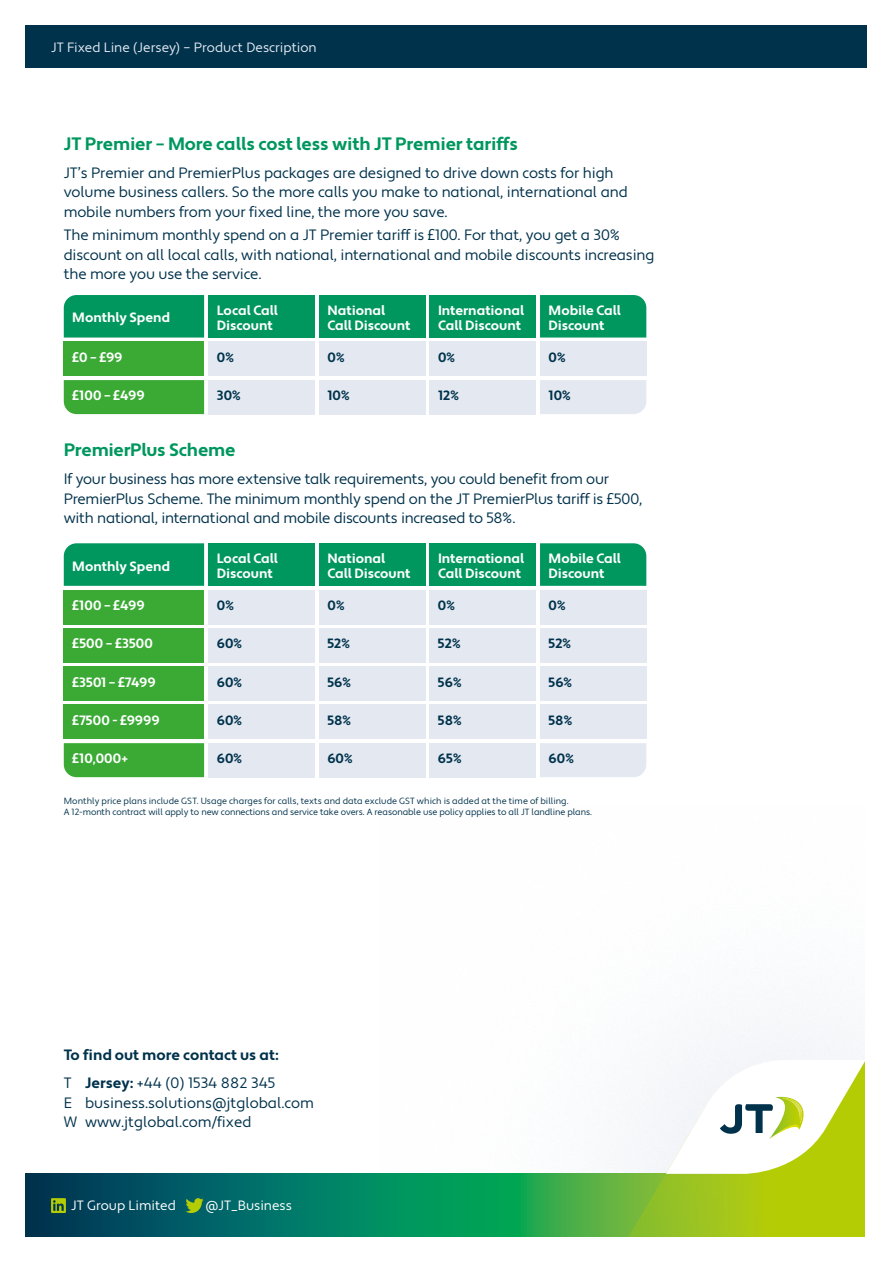
<style>
.page{position:relative;width:893px;height:1263px;background:#fff}
.page>*{position:absolute;margin:0;border:0;box-sizing:border-box;transform-origin:0 0}
.t1{font:700 18px "Apertura";letter-spacing:-.01em;color:#00975f}
.t2{font:15px/19.5px "Apertura";letter-spacing:-.01em;color:#00324c}
.t3{font:700 15px/28px "Apertura";color:#00324c}
.t4{font:700 13.5px/15px "Apertura";letter-spacing:-.005em;color:#fff}
.t5{font:700 13.5px "Apertura";letter-spacing:-.005em;color:#00324c}
.t6{font:13.5px "Apertura";color:#e4e9f1}
.t7{font:13.5px "Apertura";color:#fff}
.t8{font:9px/10.5px "Apertura";letter-spacing:-.01em;color:#00324c}
.s1{font-weight:400}
</style>
<div class="page">
<svg style="left:26px;top:1174px;width:602px;height:63px;background:#0c7d5b"></svg>
<svg style="left:628px;top:1057px;width:237px;height:180px"></svg>
<img style="left:780px;top:1098px;width:23px;height:25px">
<svg style="left:51px;top:1198px;width:15px;height:15px"></svg>
<svg style="left:185px;top:1198px;width:19px;height:15px"></svg>
<div style="left:26px;top:26px;width:841px;height:42px;background:#00324c"></div>
<div style="left:64px;top:295px;width:140px;height:43px;background:#00975f"></div>
<div style="left:64px;top:543px;width:140px;height:43px;background:#00975f"></div>
<div style="left:64px;top:342px;width:140px;height:34px;background:#3aaa35"></div>
<div style="left:64px;top:590px;width:140px;height:34px;background:#3aaa35"></div>
<div style="left:64px;top:628px;width:140px;height:34px;background:#3aaa35"></div>
<div style="left:64px;top:667px;width:140px;height:34px;background:#3aaa35"></div>
<div style="left:64px;top:705px;width:140px;height:34px;background:#3aaa35"></div>
<div style="left:64px;top:380px;width:140px;height:34px;background:#3aaa35"></div>
<div style="left:64px;top:743px;width:140px;height:34px;background:#3aaa35"></div>
<div style="left:208px;top:295px;width:107px;height:43px;background:#00975f"></div>
<div style="left:208px;top:543px;width:107px;height:43px;background:#00975f"></div>
<div style="left:208px;top:342px;width:107px;height:34px;background:#e4e9f1"></div>
<div style="left:208px;top:590px;width:107px;height:34px;background:#e4e9f1"></div>
<div style="left:208px;top:628px;width:107px;height:34px;background:#e4e9f1"></div>
<div style="left:208px;top:667px;width:107px;height:34px;background:#e4e9f1"></div>
<div style="left:208px;top:705px;width:107px;height:34px;background:#e4e9f1"></div>
<div style="left:208px;top:380px;width:107px;height:34px;background:#e4e9f1"></div>
<div style="left:208px;top:743px;width:107px;height:34px;background:#e4e9f1"></div>
<div style="left:319px;top:295px;width:106px;height:43px;background:#00975f"></div>
<div style="left:319px;top:543px;width:106px;height:43px;background:#00975f"></div>
<div style="left:319px;top:342px;width:106px;height:34px;background:#e4e9f1"></div>
<div style="left:319px;top:590px;width:106px;height:34px;background:#e4e9f1"></div>
<div style="left:319px;top:628px;width:106px;height:34px;background:#e4e9f1"></div>
<div style="left:319px;top:667px;width:106px;height:34px;background:#e4e9f1"></div>
<div style="left:319px;top:705px;width:106px;height:34px;background:#e4e9f1"></div>
<div style="left:319px;top:380px;width:106px;height:34px;background:#e4e9f1"></div>
<div style="left:319px;top:743px;width:106px;height:34px;background:#e4e9f1"></div>
<div style="left:429px;top:295px;width:107px;height:43px;background:#00975f"></div>
<div style="left:429px;top:543px;width:107px;height:43px;background:#00975f"></div>
<div style="left:429px;top:342px;width:107px;height:34px;background:#e4e9f1"></div>
<div style="left:429px;top:590px;width:107px;height:34px;background:#e4e9f1"></div>
<div style="left:429px;top:628px;width:107px;height:34px;background:#e4e9f1"></div>
<div style="left:429px;top:667px;width:107px;height:34px;background:#e4e9f1"></div>
<div style="left:429px;top:705px;width:107px;height:34px;background:#e4e9f1"></div>
<div style="left:429px;top:380px;width:107px;height:34px;background:#e4e9f1"></div>
<div style="left:429px;top:743px;width:107px;height:34px;background:#e4e9f1"></div>
<div style="left:540px;top:295px;width:106px;height:43px;background:#00975f"></div>
<div style="left:540px;top:543px;width:106px;height:43px;background:#00975f"></div>
<div style="left:540px;top:342px;width:106px;height:34px;background:#e4e9f1"></div>
<div style="left:540px;top:590px;width:106px;height:34px;background:#e4e9f1"></div>
<div style="left:540px;top:628px;width:106px;height:34px;background:#e4e9f1"></div>
<div style="left:540px;top:667px;width:106px;height:34px;background:#e4e9f1"></div>
<div style="left:540px;top:705px;width:106px;height:34px;background:#e4e9f1"></div>
<div style="left:540px;top:380px;width:106px;height:34px;background:#e4e9f1"></div>
<div style="left:540px;top:743px;width:106px;height:34px;background:#e4e9f1"></div>
<p class="t6" style="left:51px;top:39px;width:267px">JT Fixed Line (Jersey) – Product Description</p>
<p class="t1" style="left:64px;top:132px;width:456px">JT Premier – More calls cost less with JT Premier tariffs</p>
<p class="t2" style="left:64px;top:163px;width:565px">JT’s Premier and PremierPlus packages are designed to drive down costs for high volume business callers. So the more calls you make to national, international and mobile numbers from your fixed line, the more you save.</p>
<p class="t2" style="left:64px;top:226px;width:592px">The minimum monthly spend on a JT Premier tariff is £100. For that, you get a 30% discount on all local calls, with national, international and mobile discounts increasing the more you use the service.</p>
<p class="t4" style="left:72px;top:311px;width:99px">Monthly Spend</p>
<p class="t4" style="left:217px;top:303px;width:63px">Local Call<br>Discount</p>
<p class="t4" style="left:327px;top:303px;width:85px">National<br>Call Discount</p>
<p class="t4" style="left:438px;top:303px;width:88px">International<br>Call Discount</p>
<p class="t4" style="left:549px;top:303px;width:74px">Mobile Call<br>Discount</p>
<p class="t4" style="left:72px;top:350px;width:52px">£0 – £99</p>
<p class="t5" style="left:217px;top:349px;width:19px">0%</p>
<p class="t5" style="left:327px;top:349px;width:19px">0%</p>
<p class="t5" style="left:438px;top:349px;width:19px">0%</p>
<p class="t5" style="left:549px;top:349px;width:19px">0%</p>
<p class="t4" style="left:72px;top:388px;width:74px">£100 – £499</p>
<p class="t5" style="left:217px;top:387px;width:26px">30%</p>
<p class="t5" style="left:327px;top:387px;width:24px">10%</p>
<p class="t5" style="left:438px;top:387px;width:23px">12%</p>
<p class="t5" style="left:549px;top:387px;width:24px">10%</p>
<p class="t1" style="left:64px;top:439px;width:173px">PremierPlus Scheme</p>
<p class="t2" style="left:64px;top:470px;width:580px">If your business has more extensive talk requirements, you could benefit from our<br>PremierPlus Scheme. The minimum monthly spend on the JT PremierPlus tariff is £500, with national, international and mobile discounts increased to 58%.</p>
<p class="t4" style="left:72px;top:559px;width:99px">Monthly Spend</p>
<p class="t4" style="left:217px;top:551px;width:63px">Local Call<br>Discount</p>
<p class="t4" style="left:327px;top:551px;width:85px">National<br>Call Discount</p>
<p class="t4" style="left:438px;top:551px;width:88px">International<br>Call Discount</p>
<p class="t4" style="left:549px;top:551px;width:74px">Mobile Call<br>Discount</p>
<p class="t4" style="left:72px;top:598px;width:74px">£100 – £499</p>
<p class="t5" style="left:217px;top:597px;width:19px">0%</p>
<p class="t5" style="left:327px;top:597px;width:19px">0%</p>
<p class="t5" style="left:438px;top:597px;width:19px">0%</p>
<p class="t5" style="left:549px;top:597px;width:19px">0%</p>
<p class="t4" style="left:72px;top:637px;width:82px">£500 – £3500</p>
<p class="t5" style="left:217px;top:635px;width:27px">60%</p>
<p class="t5" style="left:327px;top:635px;width:24px">52%</p>
<p class="t5" style="left:438px;top:635px;width:24px">52%</p>
<p class="t5" style="left:549px;top:635px;width:24px">52%</p>
<p class="t4" style="left:72px;top:675px;width:85px">£3501 – £7499</p>
<p class="t5" style="left:217px;top:674px;width:27px">60%</p>
<p class="t5" style="left:327px;top:674px;width:25px">56%</p>
<p class="t5" style="left:438px;top:674px;width:25px">56%</p>
<p class="t5" style="left:549px;top:674px;width:25px">56%</p>
<p class="t4" style="left:72px;top:713px;width:89px">£7500 - £9999</p>
<p class="t5" style="left:217px;top:712px;width:27px">60%</p>
<p class="t5" style="left:327px;top:712px;width:25px">58%</p>
<p class="t5" style="left:438px;top:712px;width:25px">58%</p>
<p class="t5" style="left:549px;top:712px;width:25px">58%</p>
<p class="t4" style="left:72px;top:751px;width:57px">£10,000+</p>
<p class="t5" style="left:217px;top:750px;width:27px">60%</p>
<p class="t5" style="left:327px;top:750px;width:27px">60%</p>
<p class="t5" style="left:438px;top:750px;width:25px">65%</p>
<p class="t5" style="left:549px;top:750px;width:27px">60%</p>
<p class="t8" style="left:64px;top:796px;width:530px">Monthly price plans include GST. Usage charges for calls, texts and data exclude GST which is added at the time of billing.<br>A 12-month contract will apply to new connections and service take overs. A reasonable use policy applies to all JT landline plans.</p>
<p class="t3" style="left:64px;top:1041px;width:216px">To find out more contact us at:<br><span class="s1">T</span> Jersey: <span class="s1">+44 (0) 1534 882 345</span></p>
<p class="t2" style="left:64px;top:1093px;width:252px">E business.solutions@jtglobal.com<br>W www.jtglobal.com/fixed</p>
<p class="t7" style="left:71px;top:1197px;width:106px">JT Group Limited</p>
<p class="t7" style="left:205px;top:1197px;width:88px">@JT_Business</p>
</div>
